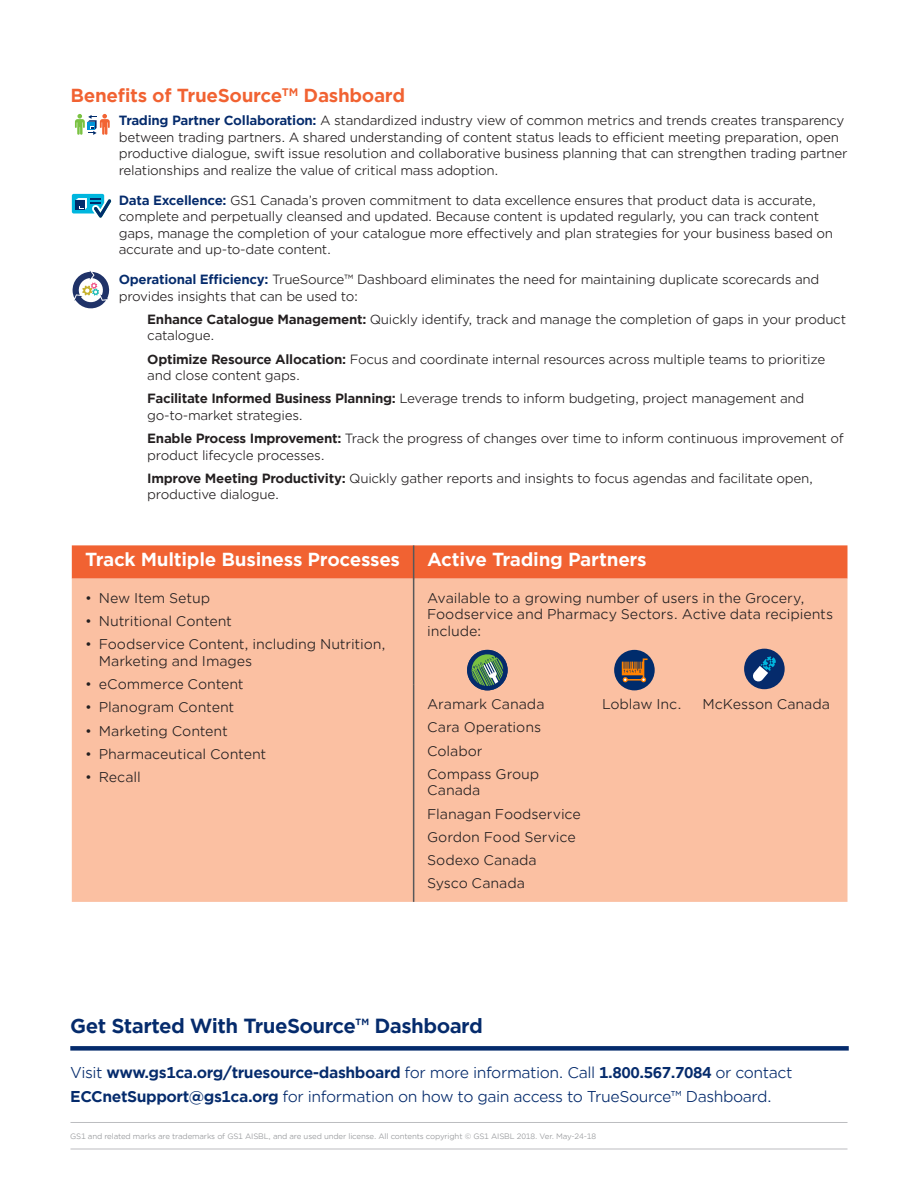
<style>
.page{position:relative;width:918px;height:1188px;background:#fff}
.page>*{position:absolute;margin:0;border:0;box-sizing:border-box;transform-origin:0 0}
._18_Call_Out_Headlin{font:700 19.5px "Gotham Office";letter-spacing:-.03em;color:#052b6c}
.BULLETS{font:700 18px "Gotham Office";letter-spacing:-.02em;color:#fff}
.SUBHEAD_ORANGE{font:700 18px "Gotham Office";letter-spacing:-.02em;color:#f16232}
._20_Call_Out_With_Ru{font:15px/24px "Gotham Office";letter-spacing:-.03em;color:#052b6c}
.BULLETS-2{font:13.5px/16.5px "Gotham Office";letter-spacing:-.005em;color:#231f20}
._16_Body_Text__9_5pt{font:12.75px/16.5px "Gotham Office";letter-spacing:-.025em;color:#231f20}
.Blue_body_copy{font:7.5px "Gotham Office";letter-spacing:-.02em;color:#939598}
.s1{font-weight:700;color:#052b6c}
.s2{font-weight:700}
</style>
<div class="page">
<hr style="left:70px;top:1122px;width:778px;height:1px;background:#bcbdc0">
<hr style="left:70px;top:1149px;width:778px;height:1px;background:#bcbdc0">
<div style="left:70px;top:1046px;width:779px;height:5px;background:#052b6c"></div>
<svg style="left:72px;top:194px;width:39px;height:24px"></svg>
<svg style="left:73px;top:271px;width:36px;height:37px"></svg>
<svg style="left:75px;top:114px;width:35px;height:21px"></svg>
<div style="left:72px;top:545px;width:776px;height:34px;background:#f16232"></div>
<div style="left:72px;top:579px;width:776px;height:323px;background:#fbc0a2"></div>
<hr style="left:413px;top:579px;width:1px;height:106px;background:#57585a">
<hr style="left:413px;top:685px;width:1px;height:217px;background:#57585a">
<div style="left:467px;top:650px;width:41px;height:40px;background:#052b6c;border-radius:50%"></div>
<svg style="left:472px;top:654px;width:31px;height:32px"></svg>
<div style="left:614px;top:650px;width:41px;height:40px;background:#002c6c;border-radius:50%"></div>
<svg style="left:622px;top:658px;width:26px;height:24px"></svg>
<div style="left:744px;top:649px;width:41px;height:40px;background:#052b6c;border-radius:50%"></div>
<svg style="left:753px;top:656px;width:23px;height:26px"></svg>
<hr style="left:413px;top:545px;width:1px;height:34px;background:#57585a">
<p class="SUBHEAD_ORANGE" style="left:70px;top:83px;width:336px">Benefits of TrueSource<sup>TM</sup> Dashboard</p>
<p class="_16_Body_Text__9_5pt" style="left:119px;top:112px;width:730px"><span class="s1">Trading Partner Collaboration:</span> A standardized industry view of common metrics and trends creates transparency between trading partners. A shared understanding of content status leads to efficient meeting preparation, open productive dialogue, swift issue resolution and collaborative business planning that can strengthen trading partner relationships and realize the value of critical mass adoption.</p>
<p class="_16_Body_Text__9_5pt" style="left:119px;top:191px;width:716px"><span class="s1">Data Excellence:</span> GS1 Canada’s proven commitment to data excellence ensures that product data is accurate, complete and perpetually cleansed and updated. Because content is updated regularly, you can track content gaps, manage the completion of your catalogue more effectively and plan strategies for your business based on accurate and up-to-date content.</p>
<p class="_16_Body_Text__9_5pt" style="left:119px;top:271px;width:702px"><span class="s1">Operational Efficiency:</span> TrueSource™ Dashboard eliminates the need for maintaining duplicate scorecards and provides insights that can be used to:</p>
<p class="_16_Body_Text__9_5pt" style="left:147px;top:311px;width:700px"><span class="s2">Enhance Catalogue Management:</span> Quickly identify, track and manage the completion of gaps in your product catalogue.</p>
<p class="_16_Body_Text__9_5pt" style="left:147px;top:350px;width:680px"><span class="s2">Optimize Resource Allocation:</span> Focus and coordinate internal resources across multiple teams to prioritize and close content gaps.</p>
<p class="_16_Body_Text__9_5pt" style="left:147px;top:390px;width:659px"><span class="s2">Facilitate Informed Business Planning:</span> Leverage trends to inform budgeting, project management and go-to-market strategies.</p>
<p class="_16_Body_Text__9_5pt" style="left:147px;top:430px;width:698px"><span class="s2">Enable Process Improvement:</span> Track the progress of changes over time to inform continuous improvement of product lifecycle processes.</p>
<p class="_16_Body_Text__9_5pt" style="left:147px;top:470px;width:667px"><span class="s2">Improve Meeting Productivity:</span> Quickly gather reports and insights to focus agendas and facilitate open, productive dialogue.</p>
<p class="BULLETS" style="left:85px;top:547px;width:316px">Track Multiple Business Processes</p>
<p class="BULLETS" style="left:427px;top:547px;width:221px">Active Trading Partners</p>
<p class="BULLETS-2" style="left:85px;top:589px;width:126px">• New Item Setup</p>
<p class="BULLETS-2" style="left:85px;top:613px;width:148px">• Nutritional Content</p>
<p class="BULLETS-2" style="left:99px;top:636px;width:289px;text-indent:-13px">• Foodservice Content, including Nutrition,<br>Marketing and Images</p>
<p class="BULLETS-2" style="left:85px;top:676px;width:160px">• eCommerce Content</p>
<p class="BULLETS-2" style="left:85px;top:699px;width:151px">• Planogram Content</p>
<p class="BULLETS-2" style="left:85px;top:722px;width:144px">• Marketing Content</p>
<p class="BULLETS-2" style="left:85px;top:745px;width:183px">• Pharmaceutical Content</p>
<p class="BULLETS-2" style="left:85px;top:769px;width:57px">• Recall</p>
<p class="BULLETS-2" style="left:427px;top:589px;width:408px">Available to a growing number of users in the Grocery,<br>Foodservice and Pharmacy Sectors. Active data recipients include:</p>
<p class="BULLETS-2" style="left:427px;top:696px;width:119px">Aramark Canada</p>
<p class="BULLETS-2" style="left:427px;top:719px;width:116px">Cara Operations</p>
<p class="BULLETS-2" style="left:427px;top:742px;width:57px">Colabor</p>
<p class="BULLETS-2" style="left:427px;top:765px;width:114px">Compass Group<br>Canada</p>
<p class="BULLETS-2" style="left:427px;top:805px;width:155px">Flanagan Foodservice</p>
<p class="BULLETS-2" style="left:427px;top:828px;width:150px">Gordon Food Service</p>
<p class="BULLETS-2" style="left:427px;top:852px;width:111px">Sodexo Canada</p>
<p class="BULLETS-2" style="left:427px;top:875px;width:99px">Sysco Canada</p>
<p class="BULLETS-2" style="left:602px;top:696px;width:81px">Loblaw Inc.</p>
<p class="BULLETS-2" style="left:703px;top:696px;width:129px">McKesson Canada</p>
<p class="_18_Call_Out_Headlin" style="left:70px;top:1013px;width:414px">Get Started With TrueSource™ Dashboard</p>
<p class="_20_Call_Out_With_Ru" style="left:70px;top:1060px;width:724px">Visit <span class="s2">www.gs1ca.org/truesource-dashboard</span> for more information. Call <span class="s2">1.800.567.7084</span> or contact<br><span class="s2">ECCnetSupport@gs1ca.org</span> for information on how to gain access to TrueSource™ Dashboard.</p>
<p class="Blue_body_copy" style="left:70px;top:1131px;width:528px">GS1 and related marks are trademarks of GS1 AISBL, and are used under license. All contents copyright © GS1 AISBL 2018. Ver. May-24-18</p>
</div>
